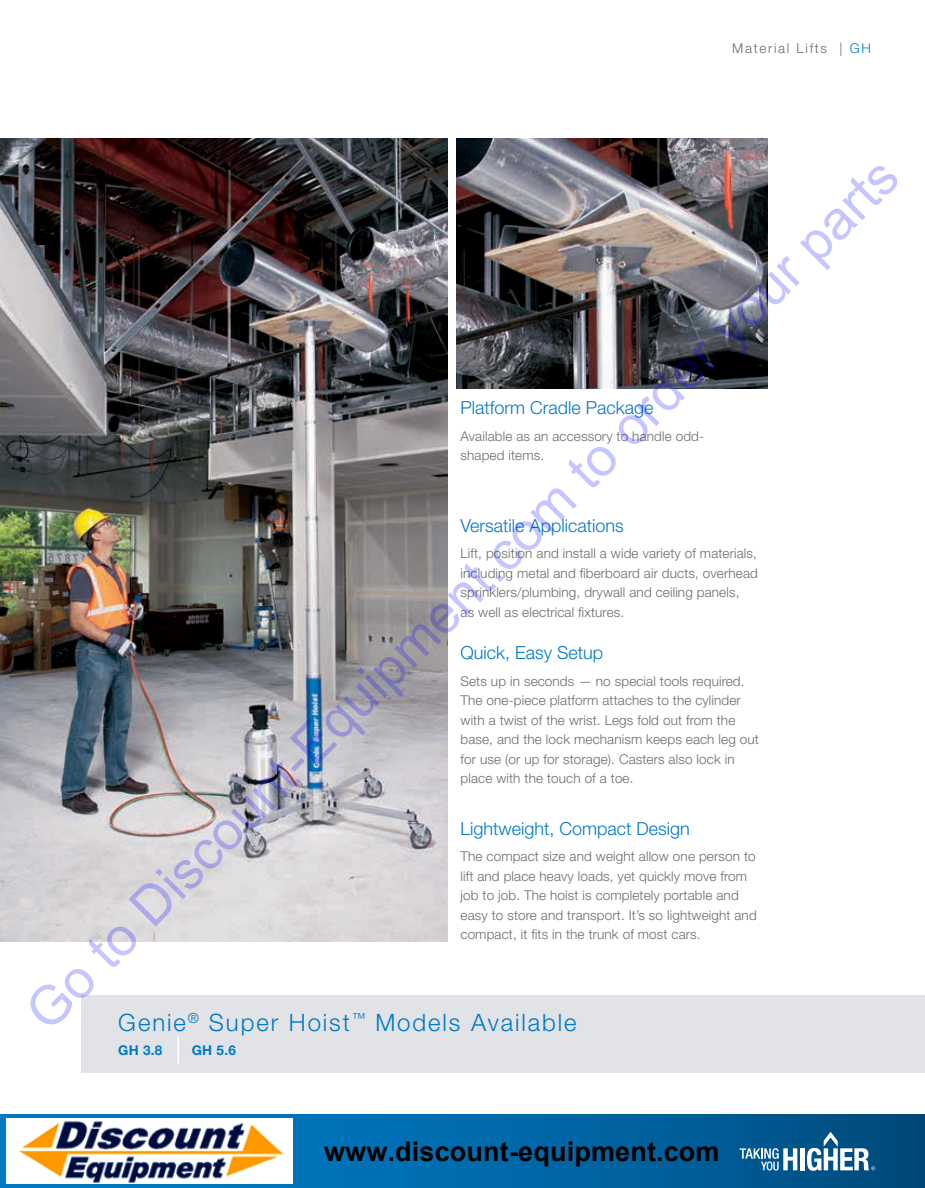
<style>
.page{position:relative;width:925px;height:1188px;background:#fff}
.page>*{position:absolute;margin:0;border:0;box-sizing:border-box;transform-origin:0 0}
.t1{font:54px "Arial";color:rgb(0 0 255/.23)}
.t2{font:700 27px "Arial";letter-spacing:.005em;color:#000}
.t3{font:300 24px "Helvetica Neue LT Std";letter-spacing:.08em;color:#0079c2}
.t4{font:300 18px "Helvetica Neue LT Std";color:#0079c2}
.t5{font:300 13.5px/19.5px "Helvetica Neue LT Std";letter-spacing:.01em;color:#6b6b68}
.t6{font:300 13.5px "Helvetica Neue LT Std";letter-spacing:.125em;color:#6b6b68}
.t7{font:700 13.5px "Helvetica Neue LT Std";color:#0079c2}
.s1{color:#0079c2}
</style>
<div class="page">
<svg style="left:0;top:1115px;width:925px;height:73px;background:#0366a3"></svg>
<div style="left:81px;top:995px;width:844px;height:78px;background:#e1e3e6"></div>
<hr style="left:177px;top:1037px;width:2px;height:27px;background:#fff">
<img style="left:0;top:139px;width:447px;height:802px">
<img style="left:456px;top:139px;width:312px;height:249px">
<svg style="left:739px;top:1148px;width:58px;height:23px"></svg>
<hr style="left:800px;top:1148px;width:4px;height:22px;background:#fff">
<svg style="left:807px;top:1132px;width:68px;height:39px"></svg>
<img style="left:6px;top:1119px;width:286px;height:64px">
<p class="t6" style="left:732px;top:40px;width:140px">Material Lifts | <span class="s1">GH</span></p>
<h1 class="t1" style="left:9px;top:994px;width:1208px;rotate:-45deg">Go to Discount-Equipment.com to order your parts</h1>
<h3 class="t4" style="left:460px;top:397px;width:195px">Platform Cradle Package</h3>
<p class="t5" style="left:460px;top:426px;width:245px">Available as an accessory to handle odd&shy;shaped items.</p>
<h3 class="t4" style="left:460px;top:514px;width:165px">Versatile Applications</h3>
<p class="t5" style="left:460px;top:543px;width:299px">Lift, position and install a wide variety of materials, including metal and fiberboard air ducts, overhead sprinklers/plumbing, drywall and ceiling panels,<br>as well as electrical fixtures.</p>
<h3 class="t4" style="left:460px;top:642px;width:144px">Quick, Easy Setup</h3>
<p class="t5" style="left:460px;top:671px;width:300px">Sets up in seconds — no special tools required.<br>The one-piece platform attaches to the cylinder with a twist of the wrist. Legs fold out from the base, and the lock mechanism keeps each leg out for use (or up for storage). Casters also lock in place with the touch of a toe.</p>
<h3 class="t4" style="left:460px;top:818px;width:231px">Lightweight, Compact Design</h3>
<p class="t5" style="left:460px;top:846px;width:298px">The compact size and weight allow one person to lift and place heavy loads, yet quickly move from job to job. The hoist is completely portable and easy to store and transport. It’s so lightweight and compact, it fits in the trunk of most cars.</p>
<h3 class="t3" style="left:118px;top:1007px;width:460px">Genie<sup>®</sup> Super Hoist<sup>™</sup> Models Available</h3>
<p class="t7" style="left:118px;top:1042px;width:46px">GH 3.8</p>
<p class="t7" style="left:192px;top:1042px;width:46px">GH 5.6</p>
<h2 class="t2" style="left:324px;top:1132px;width:397px">www.discount-equipment.com</h2>
</div>
